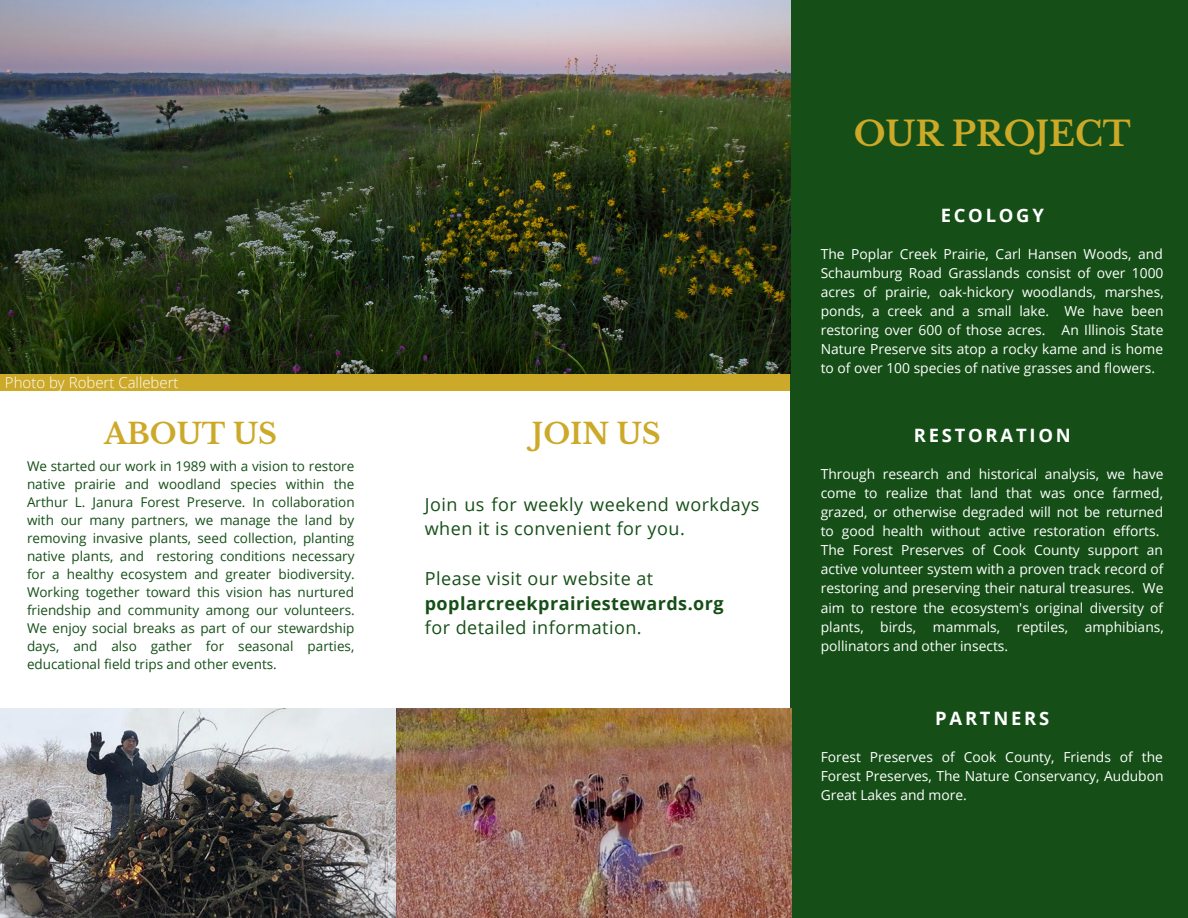
<style>
.page{position:relative;width:1188px;height:918px;background:#fff}
.page>*{position:absolute;margin:0;border:0;box-sizing:border-box;transform-origin:0 0}
.t1{font:700 33.75px "Libre Baskerville";color:#cca928}
.t2{font:700 28.5px "Libre Baskerville";color:#cca928}
.t3{font:700 18.45px "Open Sans";letter-spacing:.15em;color:#fff}
.t4{font:18px/24.8px "Open Sans";letter-spacing:.025em;color:#154f17}
.t5{font:700 18px "Open Sans";letter-spacing:.025em;color:#154f17}
.t6{font:300 15px "Open Sans";color:#fff}
.t7{font:13.8px/19.2px "Open Sans";color:#fff;text-align:justify}
.t8{font:13.5px/18px "Open Sans";color:#154f17;text-align:justify}
</style>
<div class="page">
<div style="left:0;top:374px;width:796px;height:17px;background:#cca928"></div>
<div style="left:791px;top:0;width:397px;height:918px;background:#154f17"></div>
<img style="left:0;top:0;width:791px;height:374px">
<img style="left:396px;top:708px;width:395px;height:210px">
<img style="left:0;top:708px;width:396px;height:210px">
<p class="t6" style="left:5px;top:372px;width:175px">Photo by Robert Callebert</p>
<h2 class="t2" style="left:104px;top:416px;width:174px">ABOUT US</h2>
<p class="t8" style="left:27px;top:457px;width:329px">We started our work in 1989 with a vision to restore native prairie and woodland species within the Arthur L. Janura Forest Preserve. In collaboration with our many partners, we manage the land by removing invasive plants, seed collection, planting native plants, and restoring conditions necessary for a healthy ecosystem and greater biodiversity.<br>Working together toward this vision has nurtured friendship and community among our volunteers.<br>We enjoy social breaks as part of our stewardship days, and also gather for seasonal parties, educational field trips and other events.</p>
<h2 class="t2" style="left:532px;top:416px;width:131px">JOIN US</h2>
<h3 class="t4" style="left:425px;top:491px;width:336px">Join us for weekly weekend workdays when it is convenient for you.</h3>
<h3 class="t4" style="left:425px;top:565px;width:230px">Please visit our website at</h3>
<h3 class="t5" style="left:425px;top:590px;width:300px">poplarcreekprairiestewards.org</h3>
<h3 class="t4" style="left:425px;top:615px;width:218px">for detailed information.</h3>
<h1 class="t1" style="left:854px;top:114px;width:279px">OUR PROJECT</h1>
<h3 class="t3" style="left:941px;top:203px;width:105px">ECOLOGY</h3>
<p class="t7" style="left:821px;top:244px;width:344px">The Poplar Creek Prairie, Carl Hansen Woods, and Schaumburg Road Grasslands consist of over 1000 acres of prairie, oak-hickory woodlands, marshes, ponds, a creek and a small lake. We have been restoring over 600 of those acres. An Illinois State Nature Preserve sits atop a rocky kame and is home to of over 100 species of native grasses and flowers.</p>
<h3 class="t3" style="left:914px;top:423px;width:158px">RESTORATION</h3>
<p class="t7" style="left:821px;top:464px;width:345px;text-align:left">Through research and historical analysis, we have come to realize that land that was once farmed, grazed, or otherwise degraded will not be returned to good health without active restoration efforts.<br>The Forest Preserves of Cook County support an active volunteer system with a proven track record of restoring and preserving their natural treasures. We aim to restore the ecosystem's original diversity of plants, birds, mammals, reptiles, amphibians, pollinators and other insects.</p>
<h3 class="t3" style="left:935px;top:706px;width:116px">PARTNERS</h3>
<p class="t7" style="left:821px;top:747px;width:344px">Forest Preserves of Cook County, Friends of the Forest Preserves, The Nature Conservancy, Audubon Great Lakes and more.</p>
</div>
